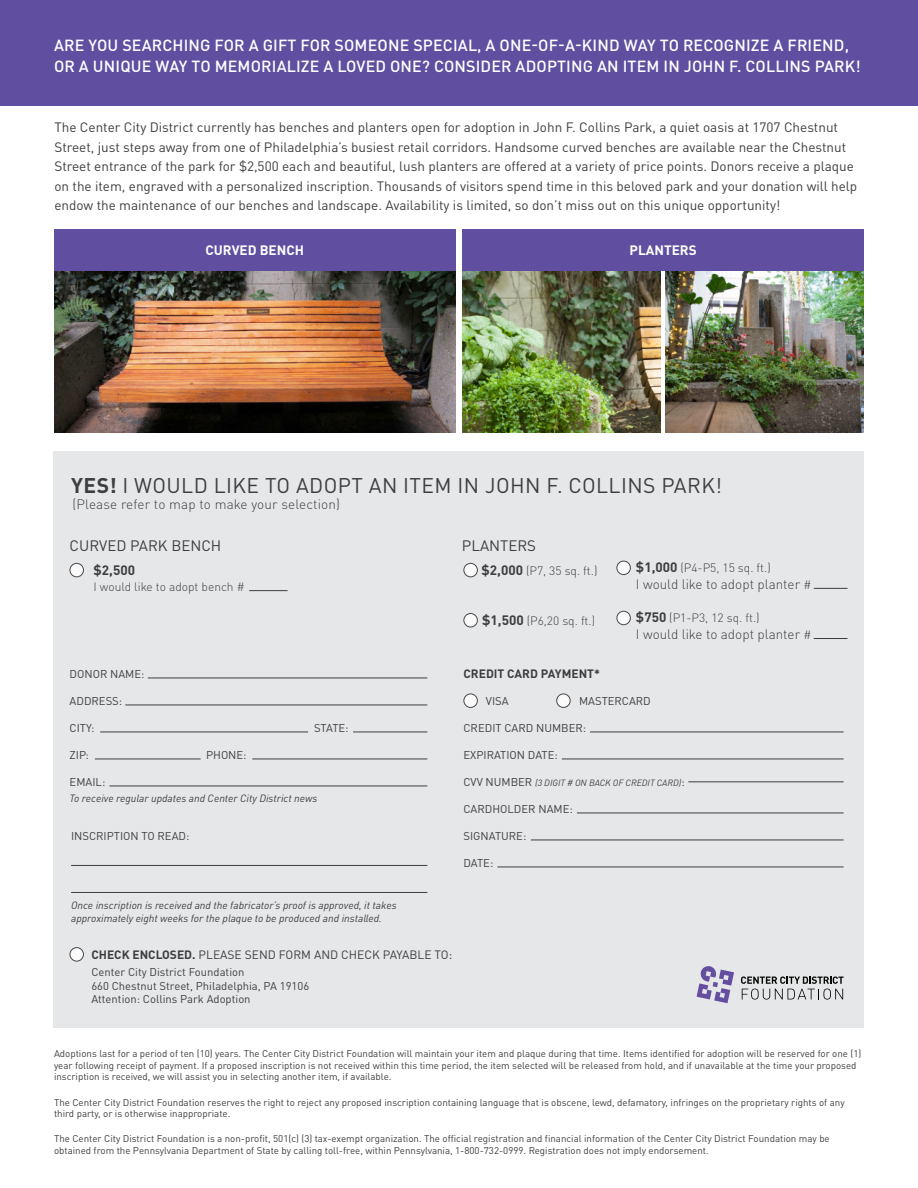
<style>
.page{position:relative;width:918px;height:1188px;background:#fff}
.page>*{position:absolute;margin:0;border:0;box-sizing:border-box;transform-origin:0 0}
.t1{font:21px "DINOT";letter-spacing:.02em;color:#3e3e3f}
.t2{font:500 15.9px/20.7px "DINOT";letter-spacing:.01em;color:#fff}
.t3{font:15px "DINOT";color:#3e3e3f}
.t4{font:13.5px/19.5px "DINOT";color:#3e3e3f}
.t5{font:300 13.5px "DINOT";color:#3e3e3f}
.t6{font:700 13.5px "DINOT";color:#fff}
.t7{font:700 13.5px "DINOT";color:#3e3e3f}
.t8{font:300 12px "DINOT";color:#3e3e3f}
.t9{font:12px "DINOT";color:#3e3e3f}
.t10{font:700 12px "DINOT";color:#3e3e3f}
.t11{font:11.25px "DINOT";color:#3e3e3f}
.t12{font:italic 10.5px/12.6px "DINOT";color:#3e3e3f}
.t13{font:9.75px/11.7px "DINOT";color:#3e3e3f}
.t14{font:italic 9px "DINOT";color:#3e3e3f}
.s1{font-weight:700}
.s2{font-weight:700;font-size:13.5px}
.s3{font-size:12px}
.s4{font-style:normal;font-size:11.25px}
</style>
<div class="page">
<img style="left:462px;top:271px;width:199px;height:161px">
<div style="left:0;top:0;width:918px;height:106px;background:#604fa0"></div>
<div style="left:53px;top:451px;width:811px;height:577px;background:#e6e7e9"></div>
<hr style="left:148px;top:678px;width:279px;height:1px;background:#3e3e3f">
<hr style="left:249px;top:590px;width:39px;height:1px;background:#3e3e3f">
<hr style="left:125px;top:705px;width:302px;height:1px;background:#3e3e3f">
<hr style="left:100px;top:732px;width:208px;height:1px;background:#3e3e3f">
<hr style="left:95px;top:759px;width:106px;height:1px;background:#3e3e3f">
<hr style="left:109px;top:786px;width:318px;height:1px;background:#3e3e3f">
<hr style="left:71px;top:865px;width:356px;height:1px;background:#3e3e3f">
<hr style="left:71px;top:892px;width:356px;height:1px;background:#3e3e3f">
<hr style="left:252px;top:759px;width:175px;height:1px;background:#3e3e3f">
<hr style="left:353px;top:732px;width:74px;height:1px;background:#3e3e3f">
<hr style="left:590px;top:732px;width:254px;height:1px;background:#3e3e3f">
<hr style="left:814px;top:588px;width:34px;height:1px;background:#3e3e3f">
<hr style="left:814px;top:638px;width:34px;height:1px;background:#3e3e3f">
<hr style="left:688px;top:782px;width:156px;height:1px;background:#3e3e3f">
<hr style="left:577px;top:813px;width:267px;height:1px;background:#3e3e3f">
<hr style="left:531px;top:840px;width:313px;height:1px;background:#3e3e3f">
<hr style="left:497px;top:867px;width:347px;height:1px;background:#3e3e3f">
<hr style="left:562px;top:759px;width:282px;height:1px;background:#3e3e3f">
<div style="left:70px;top:948px;width:13px;height:13px;background:#fff;border-radius:50%"></div>
<div style="left:70px;top:947px;width:14px;height:15px;border:1px solid #231f20;border-radius:50%"></div>
<div style="left:464px;top:694px;width:13px;height:13px;background:#fff;border-radius:50%"></div>
<div style="left:463px;top:694px;width:15px;height:14px;border:1px solid #231f20;border-radius:50%"></div>
<div style="left:557px;top:694px;width:13px;height:13px;background:#fff;border-radius:50%"></div>
<div style="left:556px;top:694px;width:15px;height:14px;border:1px solid #231f20;border-radius:50%"></div>
<div style="left:70px;top:563px;width:13px;height:14px;background:#fff;border-radius:50%"></div>
<div style="left:70px;top:563px;width:14px;height:14px;border:1px solid #231f20;border-radius:50%"></div>
<div style="left:464px;top:563px;width:13px;height:14px;background:#fff;border-radius:50%"></div>
<div style="left:463px;top:563px;width:15px;height:14px;border:1px solid #231f20;border-radius:50%"></div>
<div style="left:617px;top:561px;width:13px;height:14px;background:#fff;border-radius:50%"></div>
<div style="left:617px;top:561px;width:14px;height:14px;border:1px solid #231f20;border-radius:50%"></div>
<div style="left:617px;top:611px;width:13px;height:14px;background:#fff;border-radius:50%"></div>
<div style="left:617px;top:611px;width:14px;height:14px;border:1px solid #231f20;border-radius:50%"></div>
<img style="left:54px;top:271px;width:402px;height:161px">
<img style="left:666px;top:271px;width:198px;height:161px">
<div style="left:54px;top:229px;width:402px;height:42px;background:#604fa0"></div>
<div style="left:462px;top:229px;width:402px;height:42px;background:#604fa0"></div>
<svg style="left:741px;top:976px;width:103px;height:24px"></svg>
<svg style="left:697px;top:966px;width:37px;height:37px"></svg>
<div style="left:464px;top:614px;width:13px;height:13px;background:#fff;border-radius:50%"></div>
<div style="left:463px;top:613px;width:15px;height:14px;border:1px solid #231f20;border-radius:50%"></div>
<p class="t2" style="left:54px;top:35px;width:808px">ARE YOU SEARCHING FOR A GIFT FOR SOMEONE SPECIAL, A ONE-OF-A-KIND WAY TO RECOGNIZE A FRIEND,<br>OR A UNIQUE WAY TO MEMORIALIZE A LOVED ONE? CONSIDER ADOPTING AN ITEM IN JOHN F. COLLINS PARK!</p>
<p class="t4" style="left:54px;top:117px;width:804px">The Center City District currently has benches and planters open for adoption in John F. Collins Park, a quiet oasis at 1707 Chestnut Street, just steps away from one of Philadelphia’s busiest retail corridors. Handsome curved benches are available near the Chestnut Street entrance of the park for $2,500 each and beautiful, lush planters are offered at a variety of price points. Donors receive a plaque on the item, engraved with a personalized inscription. Thousands of visitors spend time in this beloved park and your donation will help endow the maintenance of our benches and landscape. Availability is limited, so don’t miss out on this unique opportunity!</p>
<p class="t6" style="left:206px;top:242px;width:100px">CURVED BENCH</p>
<p class="t6" style="left:630px;top:242px;width:69px">PLANTERS</p>
<p class="t1" style="left:71px;top:472px;width:652px"><span class="s1">YES!</span> I WOULD LIKE TO ADOPT AN ITEM IN JOHN F. COLLINS PARK!</p>
<p class="t5" style="left:73px;top:496px;width:269px">(Please refer to map to make your selection)</p>
<p class="t3" style="left:70px;top:536px;width:153px">CURVED PARK BENCH</p>
<p class="t3" style="left:462px;top:536px;width:76px">PLANTERS</p>
<p class="t7" style="left:94px;top:561px;width:43px">$2,500</p>
<p class="t8" style="left:94px;top:579px;width:152px">I would like to adopt bench #</p>
<p class="t11" style="left:70px;top:666px;width:76px">DONOR NAME:</p>
<p class="t11" style="left:70px;top:693px;width:54px">ADDRESS:</p>
<p class="t11" style="left:70px;top:720px;width:26px">CITY:</p>
<p class="t11" style="left:314px;top:720px;width:36px">STATE:</p>
<p class="t11" style="left:70px;top:747px;width:21px">ZIP:</p>
<p class="t11" style="left:206px;top:747px;width:42px">PHONE:</p>
<p class="t11" style="left:70px;top:774px;width:37px">EMAIL:</p>
<p class="t12" style="left:70px;top:792px;width:249px">To receive regular updates and Center City District news</p>
<p class="t11" style="left:71px;top:829px;width:120px">INSCRIPTION TO READ:</p>
<p class="t8" style="left:482px;top:563px;width:117px"><span class="s2">$2,000</span> (P7, 35 sq. ft.)</p>
<p class="t8" style="left:636px;top:561px;width:136px"><span class="s2">$1,000</span> (P4-P5, 15 sq. ft.)</p>
<p class="t5" style="left:636px;top:575px;width:177px">I would like to adopt planter <span class="s3">#</span></p>
<p class="t8" style="left:636px;top:611px;width:125px"><span class="s2">$750</span> (P1-P3, 12 sq. ft.)</p>
<p class="t5" style="left:636px;top:626px;width:177px">I would like to adopt planter <span class="s3">#</span></p>
<p class="t8" style="left:482px;top:613px;width:114px"><span class="s2">$1,500</span> (P6,20 sq. ft.)</p>
<p class="t10" style="left:463px;top:666px;width:138px">CREDIT CARD PAYMENT*</p>
<p class="t11" style="left:486px;top:694px;width:24px">VISA</p>
<p class="t11" style="left:579px;top:694px;width:73px">MASTERCARD</p>
<p class="t11" style="left:463px;top:721px;width:124px">CREDIT CARD NUMBER:</p>
<p class="t11" style="left:463px;top:748px;width:96px">EXPIRATION DATE:</p>
<p class="t14" style="left:463px;top:777px;width:223px"><span class="s4">CVV NUMBER</span> (3 DIGIT # ON BACK OF CREDIT CARD)<span class="s4">:</span></p>
<p class="t11" style="left:463px;top:802px;width:111px">CARDHOLDER NAME:</p>
<p class="t11" style="left:463px;top:829px;width:64px">SIGNATURE:</p>
<p class="t11" style="left:463px;top:856px;width:31px">DATE:</p>
<p class="t12" style="left:71px;top:899px;width:327px">Once inscription is received and the fabricator’s proof is approved, it takes approximately eight weeks for the plaque to be produced and installed.</p>
<p class="t9" style="left:91px;top:947px;width:362px"><span class="s1">CHECK ENCLOSED.</span> PLEASE SEND FORM AND CHECK PAYABLE TO:</p>
<p class="t11" style="left:91px;top:965px;width:155px">Center City District Foundation</p>
<p class="t11" style="left:91px;top:979px;width:219px">660 Chestnut Street, Philadelphia, PA 19106</p>
<p class="t11" style="left:91px;top:992px;width:161px">Attention: Collins Park Adoption</p>
<p class="t13" style="left:54px;top:1047px;width:809px">Adoptions last for a period of ten (10) years. The Center City District Foundation will maintain your item and plaque during that time. Items identified for adoption will be reserved for one (1) year following receipt of payment. If a proposed inscription is not received within this time period, the item selected will be released from hold, and if unavailable at the time your proposed inscription is received, we will assist you in selecting another item, if available.</p>
<p class="t13" style="left:54px;top:1096px;width:792px">The Center City District Foundation reserves the right to reject any proposed inscription containing language that is obscene, lewd, defamatory, infringes on the proprietary rights of any third party, or is otherwise inappropriate.</p>
<p class="t13" style="left:54px;top:1133px;width:777px">The Center City District Foundation is a non-profit, 501(c) (3) tax-exempt organization. The official registration and financial information of the Center City District Foundation may be obtained from the Pennsylvania Department of State by calling toll-free, within Pennsylvania, 1-800-732-0999. Registration does not imply endorsement.</p>
</div>
